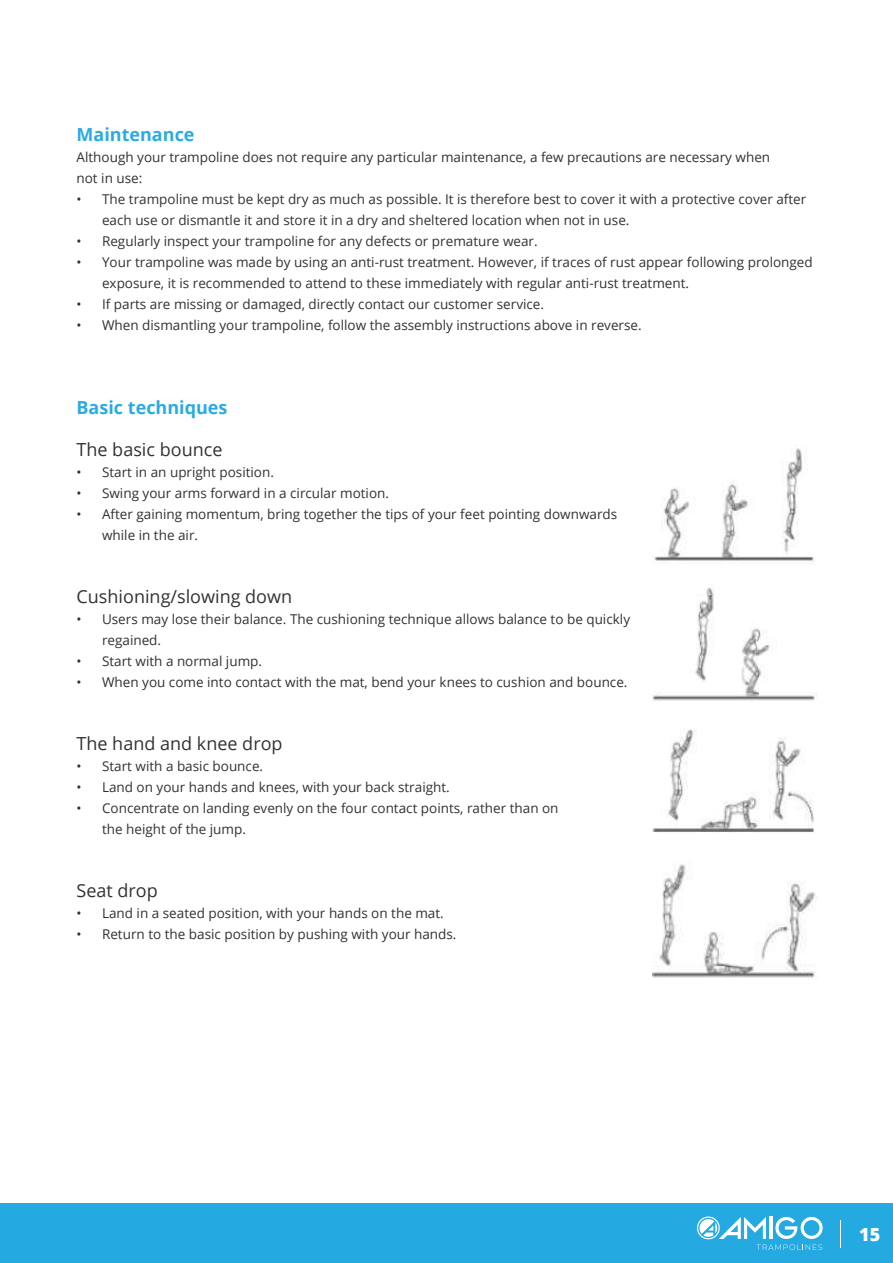
<style>
.page{position:relative;width:893px;height:1263px;background:#fff}
.page>*{position:absolute;margin:0;border:0;box-sizing:border-box;transform-origin:0 0}
.t1{font:18px "Open Sans";color:#333232}
.t2{font:700 18px "Open Sans";color:#2babe3}
.t3{font:800 18px "Open Sans";color:#fff}
.t4{font:13.5px/21px "Open Sans";color:#333232}
</style>
<div class="page">
<div style="left:0;top:1203px;width:893px;height:60px;background:#25a9e1"></div>
<svg style="left:840px;top:1220px;width:1px;height:28px"></svg>
<svg style="left:697px;top:1216px;width:126px;height:34px"></svg>
<img style="left:652px;top:448px;width:162px;height:114px">
<img style="left:652px;top:587px;width:164px;height:114px">
<img style="left:652px;top:729px;width:162px;height:103px">
<img style="left:652px;top:864px;width:164px;height:114px">
<h1 class="t2" style="left:77px;top:128px;width:120px">Maintenance</h1>
<p class="t4" style="left:77px;top:148px;width:695px">Although your trampoline does not require any particular maintenance, a few precautions are necessary when not in use:</p>
<p class="t4" style="left:102px;top:190px;width:706px;text-indent:-26px">• The trampoline must be kept dry as much as possible. It is therefore best to cover it with a protective cover after each use or dismantle it and store it in a dry and sheltered location when not in use.</p>
<p class="t4" style="left:77px;top:231px;width:463px">• Regularly inspect your trampoline for any defects or premature wear.</p>
<p class="t4" style="left:102px;top:253px;width:712px;text-indent:-26px">• Your trampoline was made by using an anti-rust treatment. However, if traces of rust appear following prolonged exposure, it is recommended to attend to these immediately with regular anti-rust treatment.</p>
<p class="t4" style="left:77px;top:295px;width:469px">• If parts are missing or damaged, directly contact our customer service.</p>
<p class="t4" style="left:77px;top:316px;width:567px">• When dismantling your trampoline, follow the assembly instructions above in reverse.</p>
<h1 class="t2" style="left:77px;top:401px;width:152px">Basic techniques</h1>
<h1 class="t1" style="left:77px;top:443px;width:147px">The basic bounce</h1>
<p class="t4" style="left:77px;top:463px;width:199px">• Start in an upright position.</p>
<p class="t4" style="left:77px;top:484px;width:314px">• Swing your arms forward in a circular motion.</p>
<p class="t4" style="left:102px;top:505px;width:517px;text-indent:-26px">• After gaining momentum, bring together the tips of your feet pointing downwards while in the air.</p>
<h1 class="t1" style="left:77px;top:584px;width:217px">Cushioning/slowing down</h1>
<p class="t4" style="left:102px;top:610px;width:530px;text-indent:-26px">• Users may lose their balance. The cushioning technique allows balance to be quickly regained.</p>
<p class="t4" style="left:77px;top:652px;width:187px">• Start with a normal jump.</p>
<p class="t4" style="left:77px;top:673px;width:552px">• When you come into contact with the mat, bend your knees to cushion and bounce.</p>
<h1 class="t1" style="left:77px;top:737px;width:208px">The hand and knee drop</h1>
<p class="t4" style="left:77px;top:757px;width:188px">• Start with a basic bounce.</p>
<p class="t4" style="left:77px;top:778px;width:375px">• Land on your hands and knees, with your back straight.</p>
<p class="t4" style="left:102px;top:798px;width:458px;text-indent:-26px">• Concentrate on landing evenly on the four contact points, rather than on the height of the jump.</p>
<h1 class="t1" style="left:77px;top:884px;width:83px">Seat drop</h1>
<p class="t4" style="left:77px;top:904px;width:369px">• Land in a seated position, with your hands on the mat.</p>
<p class="t4" style="left:77px;top:924px;width:382px">• Return to the basic position by pushing with your hands.</p>
<h1 class="t3" style="left:859px;top:1224px;width:23px">15</h1>
</div>
